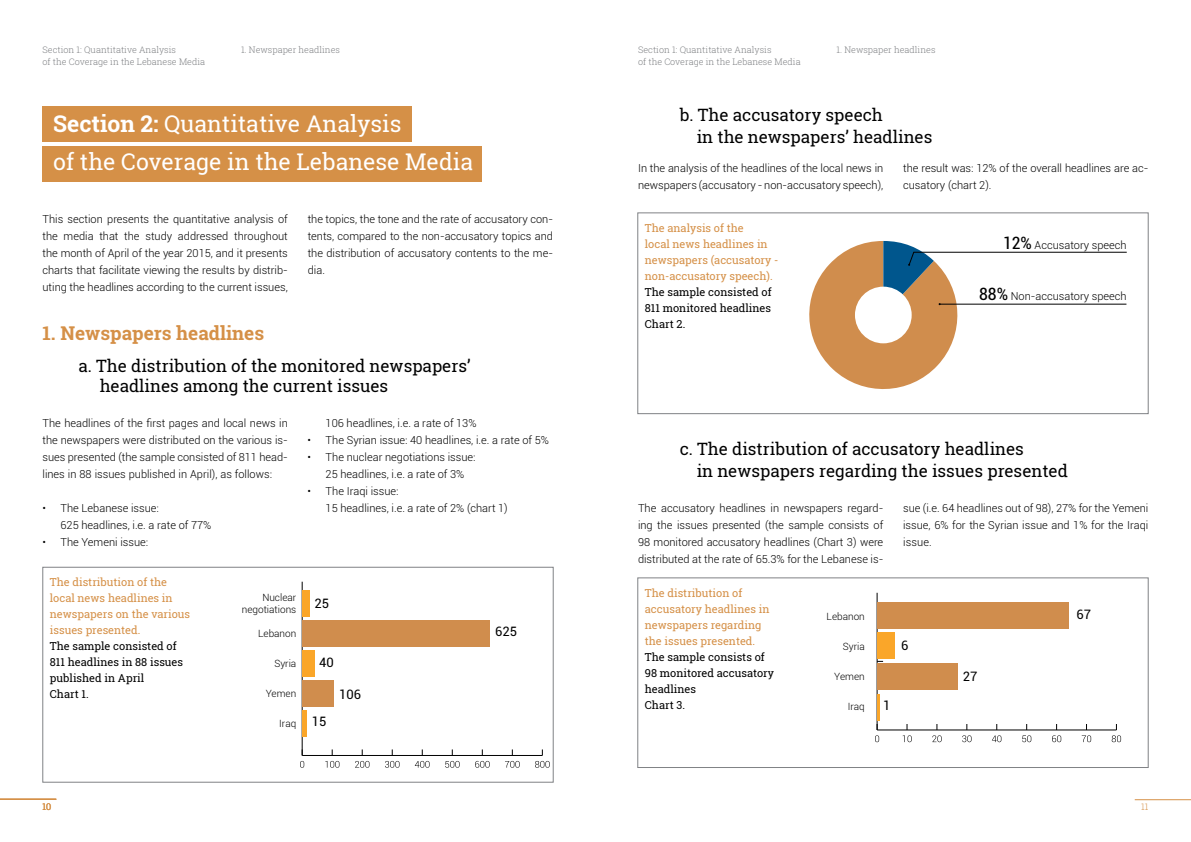
<style>
.page{position:relative;width:1191px;height:842px;background:#fff}
.page>*{position:absolute;margin:0;border:0;box-sizing:border-box;transform-origin:0 0}
.t1{font:23px/38px "Roboto Slab";color:#fff}
.t2{font:700 19px "Roboto Slab";color:#d59047}
.t3{font:17px/22px "Roboto Slab";color:#000}
.t4{font:13px "Roboto";color:#000}
.t5{font:300 11px/17px "Roboto";color:#000;text-align:justify}
.t6{font:11px/16px "Roboto Slab";color:#d59047}
.t7{font:11px/16px "Roboto Slab";color:#000}
.t8{font:300 10px/12px "Roboto";color:#000;text-align:right}
.t9{font:300 9px/12px "Roboto Slab";color:#808285}
.t10{font:300 9px "Roboto Slab";color:#d59047}
.s1{font-weight:700}
.s2{font-weight:400;font-stretch:condensed;font-size:17px}
</style>
<div class="page">
<hr style="left:0;top:799px;width:56px;height:1px;background:#d59047">
<hr style="left:1134px;top:799px;width:57px;height:1px;background:#d59047">
<hr style="left:877px;top:730px;width:239px;height:1px;background:#000">
<svg style="left:875px;top:724px;width:4px;height:18px"></svg>
<svg style="left:902px;top:724px;width:9px;height:18px"></svg>
<svg style="left:932px;top:724px;width:9px;height:18px"></svg>
<svg style="left:962px;top:724px;width:9px;height:18px"></svg>
<svg style="left:992px;top:724px;width:9px;height:18px"></svg>
<svg style="left:1022px;top:724px;width:9px;height:18px"></svg>
<svg style="left:1052px;top:724px;width:9px;height:18px"></svg>
<svg style="left:1081px;top:724px;width:10px;height:18px"></svg>
<svg style="left:1111px;top:724px;width:10px;height:18px"></svg>
<hr style="left:877px;top:593px;width:1px;height:137px;background:#000">
<hr style="left:877px;top:695px;width:3px;height:26px;background:#faa629">
<div style="left:877px;top:664px;width:81px;height:26px;background:#d08d4d"></div>
<div style="left:877px;top:633px;width:18px;height:26px;background:#faa629"></div>
<div style="left:877px;top:602px;width:191px;height:26px;background:#d08d4d"></div>
<div style="left:43px;top:106px;width:369px;height:36px;background:#d59047"></div>
<div style="left:43px;top:146px;width:439px;height:35px;background:#d59047"></div>
<div style="left:43px;top:567px;width:510px;height:215px;border:1px solid #808285"></div>
<div style="left:637px;top:578px;width:511px;height:190px;border:1px solid #808285"></div>
<div style="left:637px;top:213px;width:511px;height:201px;border:1px solid #808285"></div>
<svg style="left:300px;top:761px;width:4px;height:7px"></svg>
<svg style="left:325px;top:761px;width:14px;height:7px"></svg>
<svg style="left:355px;top:761px;width:14px;height:7px"></svg>
<svg style="left:385px;top:761px;width:14px;height:7px"></svg>
<svg style="left:415px;top:761px;width:14px;height:7px"></svg>
<svg style="left:445px;top:761px;width:14px;height:7px"></svg>
<svg style="left:475px;top:761px;width:14px;height:7px"></svg>
<svg style="left:505px;top:761px;width:14px;height:7px"></svg>
<svg style="left:535px;top:761px;width:14px;height:7px"></svg>
<hr style="left:302px;top:755px;width:240px;height:1px;background:#000">
<hr style="left:302px;top:582px;width:1px;height:173px;background:#000">
<div style="left:302px;top:710px;width:5px;height:26px;background:#faa629"></div>
<div style="left:302px;top:680px;width:32px;height:26px;background:#d08d4d"></div>
<div style="left:302px;top:650px;width:12px;height:26px;background:#faa629"></div>
<div style="left:302px;top:620px;width:188px;height:27px;background:#d08d4d"></div>
<div style="left:302px;top:591px;width:8px;height:26px;background:#faa629"></div>
<svg style="left:809px;top:241px;width:318px;height:148px"></svg>
<p class="t9" style="left:43px;top:43px;width:164px">Section 1: Quantitative Analysis<br>of the Coverage in the Lebanese Media</p>
<p class="t9" style="left:638px;top:43px;width:164px">Section 1: Quantitative Analysis<br>of the Coverage in the Lebanese Media</p>
<p class="t9" style="left:241px;top:43px;width:100px">1. Newspaper headlines</p>
<p class="t9" style="left:836px;top:43px;width:100px">1. Newspaper headlines</p>
<h1 class="t1" style="left:53px;top:104px;width:421px"><span class="s1">Section 2:</span> Quantitative Analysis<br>of the Coverage in the Lebanese Media</h1>
<p class="t5" style="left:43px;top:210px;width:247px">This section presents the quantitative analysis of the media that the study addressed throughout the month of April of the year 2015, and it presents charts that facilitate viewing the results by distrib&shy;uting the headlines according to the current issues,</p>
<p class="t5" style="left:308px;top:210px;width:247px">the topics, the tone and the rate of accusatory con&shy;tents, compared to the non-accusatory topics and the distribution of accusatory contents to the me&shy;dia.</p>
<h2 class="t2" style="left:43px;top:320px;width:223px">1. Newspapers headlines</h2>
<h3 class="t3" style="left:100px;top:356px;width:372px;line-height:20px;text-indent:-21px">a. The distribution of the monitored newspapers’ headlines among the current issues</h3>
<p class="t5" style="left:43px;top:414px;width:247px">The headlines of the first pages and local news in the newspapers were distributed on the various is&shy;sues presented (the sample consisted of 811 head&shy;lines in 88 issues published in April), as follows:</p>
<p class="t5" style="left:61px;top:499px;width:152px;text-indent:-18px">• The Lebanese issue:<br>625 headlines, i.e. a rate of 77%</p>
<p class="t5" style="left:43px;top:533px;width:107px">• The Yemeni issue:</p>
<p class="t5" style="left:326px;top:414px;width:152px">106 headlines, i.e. a rate of 13%</p>
<p class="t5" style="left:308px;top:431px;width:243px">• The Syrian issue: 40 headlines, i.e. a rate of 5%</p>
<p class="t5" style="left:326px;top:448px;width:151px;text-indent:-18px">• The nuclear negotiations issue:<br>25 headlines, i.e. a rate of 3%</p>
<p class="t5" style="left:326px;top:482px;width:184px;text-indent:-18px">• The Iraqi issue:<br>15 headlines, i.e. a rate of 2% (chart 1)</p>
<p class="t6" style="left:50px;top:574px;width:142px">The distribution of the local news headlines in newspapers on the various issues presented.</p>
<p class="t7" style="left:50px;top:638px;width:135px">The sample consisted of<br>811 headlines in 88 issues published in April<br>Chart 1.</p>
<p class="t8" style="left:242px;top:591px;width:56px">Nuclear negotiations</p>
<p class="t8" style="left:258px;top:627px;width:40px">Lebanon</p>
<p class="t8" style="left:274px;top:657px;width:23px">Syria</p>
<p class="t8" style="left:266px;top:687px;width:32px">Yemen</p>
<p class="t8" style="left:279px;top:717px;width:19px">Iraq</p>
<p class="t4" style="left:314px;top:594px;width:16px">25</p>
<p class="t4" style="left:319px;top:653px;width:16px">40</p>
<p class="t4" style="left:312px;top:712px;width:16px">15</p>
<p class="t4" style="left:339px;top:685px;width:23px">106</p>
<p class="t4" style="left:495px;top:622px;width:23px">625</p>
<h3 class="t3" style="left:696px;top:104px;width:237px;text-indent:-17px">b. The accusatory speech<br>in the newspapers’ headlines</h3>
<p class="t5" style="left:638px;top:159px;width:247px">In the analysis of the headlines of the local news in newspapers (accusatory - non-accusatory speech),</p>
<p class="t5" style="left:903px;top:159px;width:247px">the result was: 12% of the overall headlines are ac&shy;cusatory (chart 2).</p>
<p class="t6" style="left:645px;top:219px;width:135px">The analysis of the<br>local news headlines in newspapers (accusatory - non-accusatory speech).</p>
<p class="t7" style="left:645px;top:283px;width:128px;text-align:justify">The sample consisted of 811 monitored headlines Chart 2.</p>
<p class="t5" style="left:1003px;top:236px;width:125px"><span class="s2">12%</span> Accusatory speech</p>
<p class="t5" style="left:979px;top:287px;width:149px"><span class="s2">88%</span> Non-accusatory speech</p>
<h3 class="t3" style="left:696px;top:438px;width:373px;text-indent:-17px">c. The distribution of accusatory headlines<br>in newspapers regarding the issues presented</h3>
<p class="t5" style="left:638px;top:499px;width:247px">The accusatory headlines in newspapers regard&shy;ing the issues presented (the sample consists of 98 monitored accusatory headlines (Chart 3) were distributed at the rate of 65.3% for the Lebanese is-</p>
<p class="t5" style="left:903px;top:499px;width:247px">sue (i.e. 64 headlines out of 98), 27% for the Yemeni issue, 6% for the Syrian issue and 1% for the Iraqi issue.</p>
<p class="t6" style="left:645px;top:584px;width:126px">The distribution of accusatory headlines in newspapers regarding the issues presented.</p>
<p class="t7" style="left:645px;top:648px;width:131px">The sample consists of<br>98 monitored accusatory headlines<br>Chart 3.</p>
<p class="t8" style="left:826px;top:610px;width:40px">Lebanon</p>
<p class="t8" style="left:843px;top:640px;width:23px">Syria</p>
<p class="t8" style="left:834px;top:670px;width:32px">Yemen</p>
<p class="t8" style="left:847px;top:700px;width:19px">Iraq</p>
<p class="t4" style="left:901px;top:636px;width:9px">6</p>
<p class="t4" style="left:883px;top:696px;width:9px">1</p>
<p class="t4" style="left:963px;top:668px;width:16px">27</p>
<p class="t4" style="left:1076px;top:605px;width:16px">67</p>
<p class="t10" style="left:43px;top:800px;width:10px">10</p>
<p class="t10" style="left:1141px;top:801px;width:9px">11</p>
</div>
